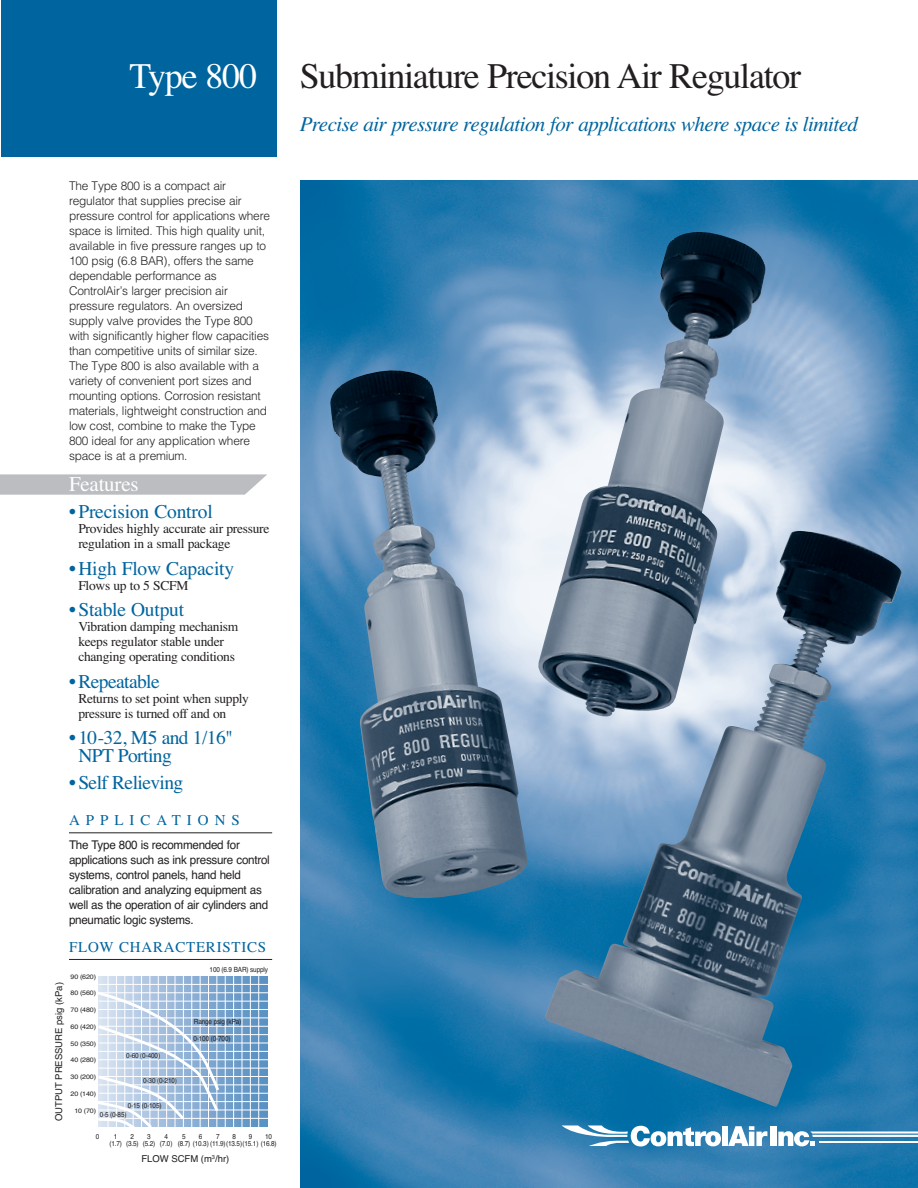
<style>
.page{position:relative;width:918px;height:1188px;background:#fff}
.page>*{position:absolute;margin:0;border:0;box-sizing:border-box;transform-origin:0 0}
.t1{font:36px "Times";letter-spacing:-.035em;color:#231f20}
.t2{font:italic 21px "Times";letter-spacing:-.025em;color:#00649e}
.t3{font:21px "Times";letter-spacing:-.01em;color:#fff}
.t4{font:19.5px/18px "Times";letter-spacing:-.03em;color:#00649e}
.t5{font:19.5px "Times";letter-spacing:-.01em;color:#00649e}
.t6{font:15px "Times";letter-spacing:.05em;color:#00649e}
.t7{font:15px "Times";letter-spacing:.4em;color:#00649e}
.t8{font:13.5px/15px "Times";letter-spacing:-.02em;color:#231f20}
.t9{font:300 12px/15px "Helvetica";letter-spacing:-.015em;color:#231f20}
.t10{font:12px/15px "Helvetica";letter-spacing:-.02em;color:#231f20}
.t11{font:9.45px "Helvetica";color:#231f20}
.t12{font:7.2px/7.5px "Helvetica";letter-spacing:-.02em;color:#231f20;scale:.9 1}
.t13{font:6.45px "Helvetica";letter-spacing:-.02em;color:#231f20;scale:1.11 1}
.s1{color:#fff}
</style>
<div class="page">
<img style="left:301px;top:180px;width:617px;height:1008px">
<div style="left:1px;top:0;width:276px;height:157px;background:#00649e"></div>
<div style="left:722px;top:1126px;width:6px;height:20px;background:#fff"></div>
<svg style="left:728px;top:1126px;width:39px;height:20px"></svg>
<div style="left:771px;top:1126px;width:6px;height:20px;background:#fff"></div>
<svg style="left:562px;top:1125px;width:159px;height:21px"></svg>
<svg style="left:778px;top:1131px;width:140px;height:15px"></svg>
<hr style="left:812px;top:1135px;width:106px;height:2px;background:#fff">
<hr style="left:819px;top:1141px;width:99px;height:2px;background:#fff">
<svg style="left:1px;top:474px;width:266px;height:21px;background:#c0c1c4"></svg>
<hr style="left:69px;top:832px;width:203px;height:1px;background:#231f20">
<hr style="left:69px;top:959px;width:203px;height:1px;background:#231f20">
<img style="left:545px;top:531px;width:357px;height:576px">
<svg style="left:99px;top:976px;width:169px;height:151px;background:#7aa6ce"></svg>
<hr style="left:99px;top:984px;width:169px;height:1px;background:#fff">
<hr style="left:99px;top:992px;width:169px;height:1px;background:#fff">
<hr style="left:99px;top:1001px;width:169px;height:1px;background:#fff">
<hr style="left:99px;top:1009px;width:169px;height:1px;background:#fff">
<hr style="left:99px;top:1018px;width:169px;height:1px;background:#fff">
<hr style="left:99px;top:1026px;width:169px;height:1px;background:#fff">
<hr style="left:99px;top:1034px;width:169px;height:1px;background:#fff">
<hr style="left:99px;top:1043px;width:169px;height:1px;background:#fff">
<hr style="left:99px;top:1051px;width:169px;height:1px;background:#fff">
<hr style="left:99px;top:1059px;width:169px;height:1px;background:#fff">
<hr style="left:99px;top:1068px;width:169px;height:1px;background:#fff">
<hr style="left:99px;top:1076px;width:169px;height:1px;background:#fff">
<hr style="left:99px;top:1085px;width:169px;height:1px;background:#fff">
<hr style="left:99px;top:1093px;width:169px;height:1px;background:#fff">
<hr style="left:99px;top:1101px;width:169px;height:1px;background:#fff">
<hr style="left:99px;top:1110px;width:169px;height:1px;background:#fff">
<hr style="left:99px;top:1118px;width:169px;height:1px;background:#fff">
<hr style="left:108px;top:976px;width:1px;height:151px;background:#fff">
<hr style="left:116px;top:976px;width:1px;height:151px;background:#fff">
<hr style="left:124px;top:976px;width:1px;height:151px;background:#fff">
<hr style="left:133px;top:976px;width:1px;height:151px;background:#fff">
<hr style="left:141px;top:976px;width:1px;height:151px;background:#fff">
<hr style="left:150px;top:976px;width:1px;height:151px;background:#fff">
<hr style="left:158px;top:976px;width:1px;height:151px;background:#fff">
<hr style="left:166px;top:976px;width:1px;height:151px;background:#fff">
<hr style="left:175px;top:976px;width:1px;height:151px;background:#fff">
<hr style="left:183px;top:976px;width:1px;height:151px;background:#fff">
<hr style="left:191px;top:976px;width:1px;height:151px;background:#fff">
<hr style="left:200px;top:976px;width:1px;height:151px;background:#fff">
<hr style="left:208px;top:976px;width:1px;height:151px;background:#fff">
<hr style="left:217px;top:976px;width:1px;height:151px;background:#fff">
<hr style="left:225px;top:976px;width:1px;height:151px;background:#fff">
<hr style="left:233px;top:976px;width:1px;height:151px;background:#fff">
<hr style="left:242px;top:976px;width:1px;height:151px;background:#fff">
<hr style="left:250px;top:976px;width:1px;height:151px;background:#fff">
<hr style="left:258px;top:976px;width:1px;height:151px;background:#fff">
<svg style="left:98px;top:990px;width:123px;height:137px"></svg>
<h1 class="t1" style="left:130px;top:55px;width:673px"><span class="s1">Type 800</span> Subminiature Precision Air Regulator</h1>
<h2 class="t2" style="left:300px;top:111px;width:560px">Precise air pressure regulation for applications where space is limited</h2>
<p class="t9" style="left:69px;top:178px;width:203px">The Type 800 is a compact air regulator that supplies precise air pressure control for applications where space is limited. This high quality unit, available in five pressure ranges up to 100 psig (6.8 BAR), offers the same dependable performance as ControlAir’s larger precision air pressure regulators. An oversized supply valve provides the Type 800 with significantly higher flow capacities than competitive units of similar size.<br>The Type 800 is also available with a variety of convenient port sizes and mounting options. Corrosion resistant materials, lightweight construction and low cost, combine to make the Type 800 ideal for any application where space is at a premium.</p>
<h2 class="t3" style="left:69px;top:472px;width:71px">Features</h2>
<h3 class="t5" style="left:69px;top:500px;width:145px">• Precision Control</h3>
<p class="t8" style="left:78px;top:521px;width:193px">Provides highly accurate air pressure regulation in a small package</p>
<h3 class="t5" style="left:69px;top:556px;width:167px">• High Flow Capacity</h3>
<p class="t8" style="left:78px;top:577px;width:112px">Flows up to 5 SCFM</p>
<h3 class="t5" style="left:69px;top:598px;width:117px">• Stable Output</h3>
<p class="t8" style="left:78px;top:619px;width:162px">Vibration damping mechanism keeps regulator stable under changing operating conditions</p>
<h3 class="t4" style="left:69px;top:672px;width:92px">• Repeatable</h3>
<p class="t8" style="left:78px;top:691px;width:172px">Returns to set point when supply pressure is turned off and on</p>
<h3 class="t4" style="left:78px;top:729px;width:156px;text-indent:-9px">• 10-32, M5 and 1/16"<br>NPT Porting</h3>
<h3 class="t4" style="left:69px;top:773px;width:116px">• Self Relieving</h3>
<p class="t7" style="left:69px;top:811px;width:172px">APPLICATIONS</p>
<p class="t10" style="left:69px;top:837px;width:202px">The Type 800 is recommended for applications such as ink pressure control systems, control panels, hand held calibration and analyzing equipment as well as the operation of air cylinders and pneumatic logic systems.</p>
<p class="t6" style="left:69px;top:938px;width:199px">FLOW CHARACTERISTICS</p>
<p class="t13" style="left:71px;top:973px;width:25px">90 (620)</p>
<p class="t13" style="left:71px;top:989px;width:25px">80 (560)</p>
<p class="t13" style="left:71px;top:1006px;width:25px">70 (480)</p>
<p class="t13" style="left:71px;top:1023px;width:25px">60 (420)</p>
<p class="t13" style="left:71px;top:1040px;width:25px">50 (350)</p>
<p class="t13" style="left:71px;top:1056px;width:25px">40 (280)</p>
<p class="t13" style="left:71px;top:1073px;width:25px">30 (200)</p>
<p class="t13" style="left:71px;top:1090px;width:25px">20 (140)</p>
<p class="t13" style="left:74px;top:1107px;width:21px">10 (70)</p>
<p class="t11" style="left:53px;top:1121px;width:140px;rotate:-90deg">OUTPUT PRESSURE psig (kPa)</p>
<p class="t12" style="left:126px;top:1052px;width:39px">0-60 (0-400)</p>
<p class="t12" style="left:143px;top:1077px;width:39px">0-30 (0-210)</p>
<p class="t12" style="left:128px;top:1102px;width:39px">0-15 (0-105)</p>
<p class="t12" style="left:100px;top:1111px;width:32px">0-5 (0-85)</p>
<p class="t12" style="left:210px;top:966px;width:67px">100 (6.9 BAR) supply</p>
<p class="t12" style="left:194px;top:1018px;width:54px">Range psig (kPa)</p>
<p class="t12" style="left:193px;top:1035px;width:43px">0-100 (0-700)</p>
<p class="t12" style="left:96px;top:1132px;width:5px">0</p>
<p class="t12" style="left:114px;top:1132px;width:5px">1</p>
<p class="t12" style="left:131px;top:1132px;width:5px">2</p>
<p class="t12" style="left:147px;top:1132px;width:5px">3</p>
<p class="t12" style="left:164px;top:1132px;width:5px">4</p>
<p class="t12" style="left:182px;top:1132px;width:5px">5</p>
<p class="t12" style="left:199px;top:1132px;width:5px">6</p>
<p class="t12" style="left:216px;top:1132px;width:5px">7</p>
<p class="t12" style="left:232px;top:1132px;width:5px">8</p>
<p class="t12" style="left:249px;top:1132px;width:5px">9</p>
<p class="t12" style="left:109px;top:1132px;width:188px;text-indent:156px">10 (1.7) (3.5) (5.2) (7.0) (8.7) (10.3) (11.9) (13.5) (15.1) (16.8)</p>
<p class="t11" style="left:141px;top:1153px;width:89px">FLOW SCFM (m<sup>3</sup>/hr)</p>
</div>
